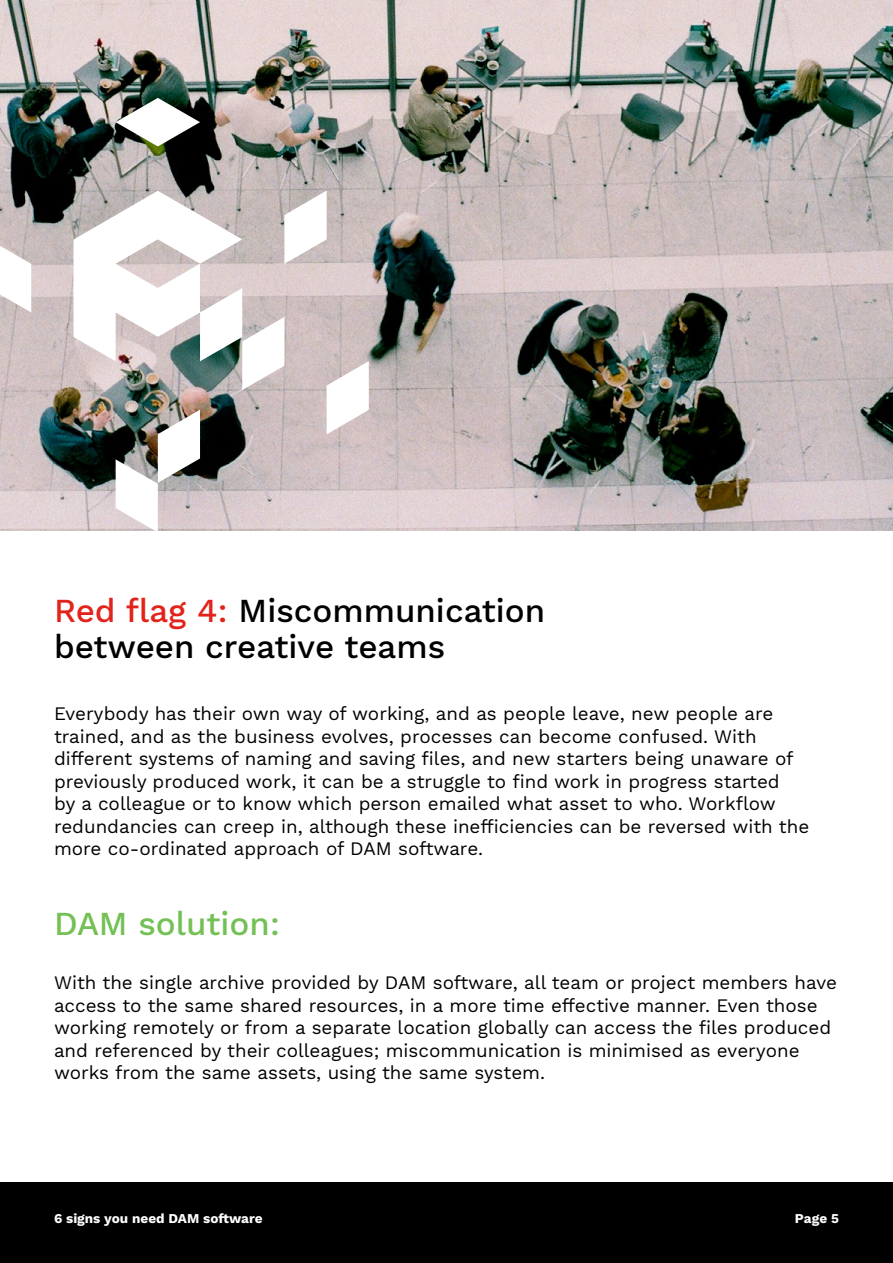
<style>
.page{position:relative;width:893px;height:1263px;background:#fff}
.page>*{position:absolute;margin:0;border:0;box-sizing:border-box;transform-origin:0 0}
.t1{font:500 33px/36px "Work Sans";color:#000}
.t2{font:500 33px "Work Sans";color:#73c054}
.t3{font:18.75px/22.5px "Work Sans";color:#000}
.t4{font:700 13.5px "Work Sans";color:#fff}
.s1{color:#e2231b}
</style>
<div class="page">
<div style="left:0;top:1182px;width:893px;height:81px;background:#000"></div>
<img style="left:0;top:0;width:893px;height:531px">
<svg style="left:0;top:246px;width:31px;height:66px"></svg>
<svg style="left:73px;top:191px;width:296px;height:340px"></svg>
<svg style="left:116px;top:98px;width:84px;height:48px"></svg>
<h1 class="t1" style="left:54px;top:595px;width:493px"><span class="s1">Red flag 4:</span> Miscommunication between creative teams</h1>
<p class="t3" style="left:54px;top:704px;width:757px">Everybody has their own way of working, and as people leave, new people are trained, and as the business evolves, processes can become confused. With different systems of naming and saving files, and new starters being unaware of previously produced work, it can be a struggle to find work in progress started<br>by a colleague or to know which person emailed what asset to who. Workflow redundancies can creep in, although these inefficiencies can be reversed with the more co-ordinated approach of DAM software.</p>
<h1 class="t2" style="left:54px;top:904px;width:227px">DAM solution:</h1>
<p class="t3" style="left:54px;top:972px;width:785px">With the single archive provided by DAM software, all team or project members have access to the same shared resources, in a more time effective manner. Even those working remotely or from a separate location globally can access the files produced and referenced by their colleagues; miscommunication is minimised as everyone works from the same assets, using the same system.</p>
<p class="t4" style="left:54px;top:1210px;width:210px">6 signs you need DAM software</p>
<p class="t4" style="left:795px;top:1210px;width:46px">Page 5</p>
</div>
